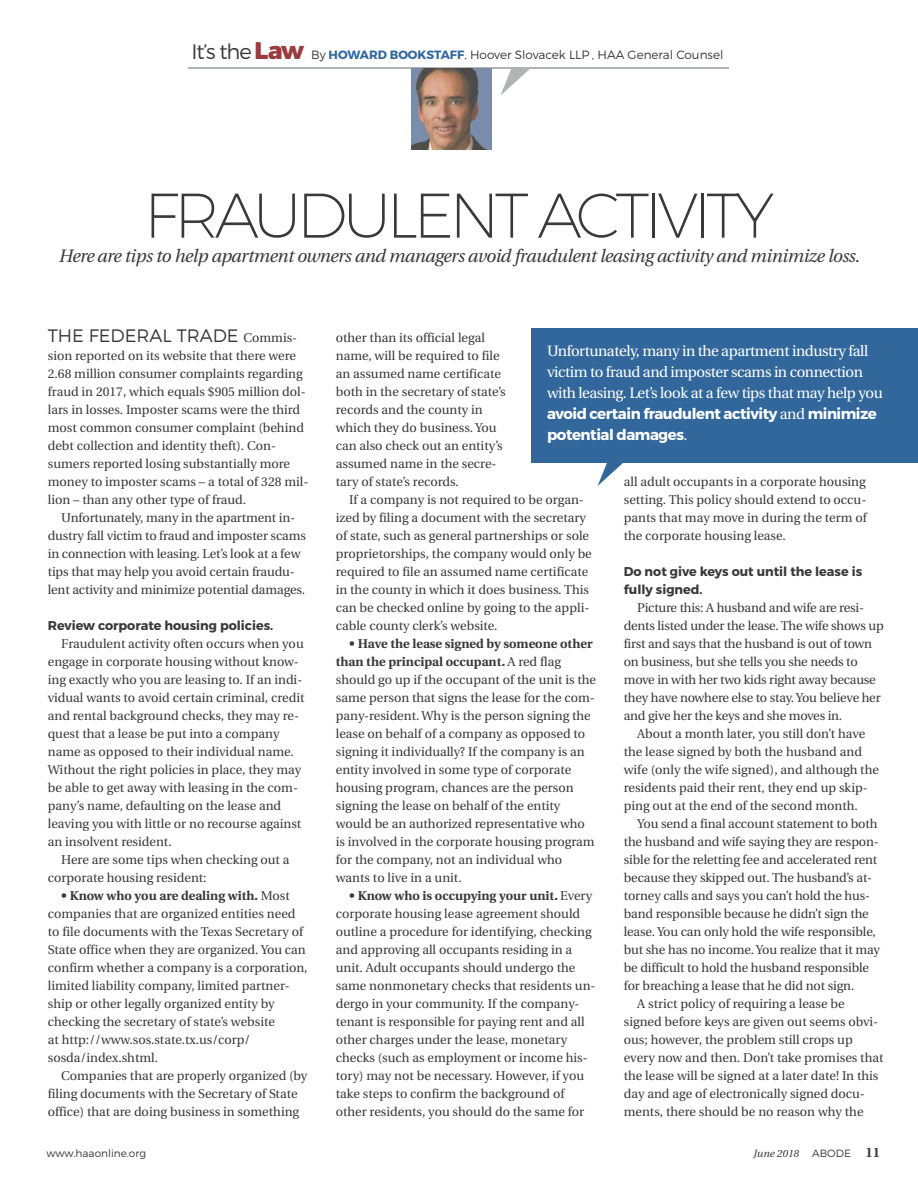
<style>
.page{position:relative;width:918px;height:1188px;background:#fff}
.page>*{position:absolute;margin:0;border:0;box-sizing:border-box;transform-origin:0 0}
.t1{font:200 63px "Montserrat";letter-spacing:-.075em;color:#39383a}
.t2{font:italic 18px "Heuristica";letter-spacing:-.025em;color:#39383a}
.t3{font:300 18px "Montserrat";color:#39383a}
.t4{font:15px/21px "Heuristica";letter-spacing:-.03em;color:#fff}
.t5{font:700 15px/21px "Montserrat";letter-spacing:-.03em;color:#fff}
.t6{font:12.75px/18px "Heuristica";color:#39383a}
.t7{font:700 12.75px/18px "Montserrat";color:#39383a}
.t8{font:300 12px "Montserrat";color:#39383a}
.t9{font:300 10.5px "Montserrat";color:#39383a}
.t10{font:italic 10.5px "Heuristica";color:#39383a}
.s1{font-size:21px}
.s2{font-weight:800;font-size:24px;color:#9b3b3e}
.s3{font-weight:700;color:#32679b}
.s4{font-family:"Heuristica";font-weight:400;font-size:12.75px}
.s5{font-weight:700}
.s6{font-family:"Heuristica";font-weight:400}
.s7{font-family:"Heuristica";font-weight:700;font-size:13.5px}
</style>
<div class="page">
<hr style="left:188px;top:67px;width:540px;height:2px;background:#b0b4b5">
<img style="left:412px;top:69px;width:79px;height:81px">
<svg style="left:500px;top:69px;width:30px;height:27px"></svg>
<div style="left:531px;top:328px;width:387px;height:135px;background:#32679b"></div>
<svg style="left:598px;top:463px;width:25px;height:23px"></svg>
<p class="t8" style="left:191px;top:50px;width:534px"><span class="s1">It’s the</span><span class="s2">Law</span> By <span class="s3">HOWARD BOOKSTAFF</span>, Hoover Slovacek LLP , HAA General Counsel</p>
<h1 class="t1" style="left:144px;top:191px;width:632px">FRAUDULENT ACTIVITY</h1>
<h2 class="t2" style="left:58px;top:248px;width:803px">Here are tips to help apartment owners and managers avoid fraudulent leasing activity and minimize loss.</h2>
<h2 class="t3" style="left:48px;top:329px;width:251px">THE FEDERAL TRADE <span class="s4">Commis-</span></h2>
<p class="t6" style="left:48px;top:348px;width:262px">sion reported on its website that there were 2.68 million consumer complaints regarding fraud in 2017, which equals $905 million dol&shy;lars in losses. Imposter scams were the third most common consumer complaint (behind debt collection and identity theft). Con&shy;sumers reported losing substantially more money to imposter scams – a total of 328 mil&shy;lion – than any other type of fraud.</p>
<p class="t6" style="left:48px;top:510px;width:260px;text-indent:14px">Unfortunately, many in the apartment in&shy;dustry fall victim to fraud and imposter scams in connection with leasing. Let’s look at a few tips that may help you avoid certain fraudu&shy;lent activity and minimize potential damages.</p>
<p class="t7" style="left:48px;top:618px;width:227px">Review corporate housing policies.</p>
<p class="t6" style="left:48px;top:636px;width:258px;text-indent:14px">Fraudulent activity often occurs when you engage in corporate housing without know&shy;ing exactly who you are leasing to. If an indi&shy;vidual wants to avoid certain criminal, credit and rental background checks, they may re&shy;quest that a lease be put into a company name as opposed to their individual name.<br>Without the right policies in place, they may be able to get away with leasing in the com&shy;pany’s name, defaulting on the lease and leaving you with little or no recourse against an insolvent resident.</p>
<p class="t6" style="left:48px;top:852px;width:243px;text-indent:13px">Here are some tips when checking out a corporate housing resident:</p>
<p class="t6" style="left:48px;top:888px;width:261px;text-indent:13px"><span class="s5">• Know who you are dealing with.</span> Most companies that are organized entities need to file documents with the Texas Secretary of State office when they are organized. You can confirm whether a company is a corporation, limited liability company, limited partner&shy;ship or other legally organized entity by checking the secretary of state’s website<br>at http://www.sos.state.tx.us/corp/ sosda/index.shtml.</p>
<p class="t6" style="left:48px;top:1068px;width:261px;text-indent:13px">Companies that are properly organized (by filing documents with the Secretary of State office) that are doing business in something</p>
<p class="t6" style="left:336px;top:330px;width:172px">other than its official legal name, will be required to file an assumed name certificate both in the secretary of state’s records and the county in which they do business. You can also check out an entity’s assumed name in the secre&shy;tary of state’s records.</p>
<p class="t6" style="left:336px;top:492px;width:258px;text-indent:14px">If a company is not required to be organ&shy;ized by filing a document with the secretary of state, such as general partnerships or sole proprietorships, the company would only be required to file an assumed name certificate in the county in which it does business. This can be checked online by going to the appli&shy;cable county clerk’s website.</p>
<p class="t6" style="left:336px;top:636px;width:262px;text-indent:14px"><span class="s5">• Have the lease signed by someone other than the principal occupant.</span> A red flag should go up if the occupant of the unit is the same person that signs the lease for the com&shy;pany-resident. Why is the person signing the lease on behalf of a company as opposed to signing it individually? If the company is an entity involved in some type of corporate housing program, chances are the person signing the lease on behalf of the entity would be an authorized representative who is involved in the corporate housing program for the company, not an individual who wants to live in a unit.</p>
<p class="t6" style="left:336px;top:888px;width:261px;text-indent:13px"><span class="s5">• Know who is occupying your unit.</span> Every corporate housing lease agreement should outline a procedure for identifying, checking and approving all occupants residing in a unit. Adult occupants should undergo the same nonmonetary checks that residents un&shy;dergo in your community. If the company&shy;tenant is responsible for paying rent and all other charges under the lease, monetary checks (such as employment or income his&shy;tory) may not be necessary. However, if you take steps to confirm the background of other residents, you should do the same for</p>
<p class="t4" style="left:547px;top:342px;width:337px">Unfortunately, many in the apartment industry fall victim to fraud and imposter scams in connection with leasing. Let’s look at a few tips that may help you</p>
<p class="t5" style="left:547px;top:405px;width:331px">avoid certain fraudulent activity <span class="s6">and</span> minimize potential damages<span class="s6">.</span></p>
<p class="t6" style="left:624px;top:474px;width:245px;text-align:justify">all adult occupants in a corporate housing setting. This policy should extend to occu&shy;pants that may move in during the term of the corporate housing lease.</p>
<p class="t7" style="left:624px;top:564px;width:240px">Do not give keys out until the lease is fully signed.</p>
<p class="t6" style="left:624px;top:600px;width:261px;text-indent:14px">Picture this: A husband and wife are resi&shy;dents listed under the lease. The wife shows up first and says that the husband is out of town on business, but she tells you she needs to move in with her two kids right away because they have nowhere else to stay.You believe her and give her the keys and she moves in.</p>
<p class="t6" style="left:624px;top:726px;width:257px;text-indent:14px">About a month later, you still don’t have the lease signed by both the husband and wife (only the wife signed), and although the residents paid their rent, they end up skip&shy;ping out at the end of the second month.</p>
<p class="t6" style="left:637px;top:816px;width:242px">You send a final account statement to both</p>
<p class="t6" style="left:624px;top:834px;width:257px">the husband and wife saying they are respon-</p>
<p class="t6" style="left:624px;top:852px;width:255px">sible for the reletting fee and accelerated rent</p>
<p class="t6" style="left:624px;top:870px;width:250px">because they skipped out. The husband’s at-</p>
<p class="t6" style="left:624px;top:888px;width:248px">torney calls and says you can’t hold the hus-</p>
<p class="t6" style="left:624px;top:906px;width:247px">band responsible because he didn’t sign the</p>
<p class="t6" style="left:624px;top:924px;width:254px">lease. You can only hold the wife responsible,</p>
<p class="t6" style="left:624px;top:942px;width:258px">but she has no income. You realize that it may</p>
<p class="t6" style="left:624px;top:960px;width:247px">be difficult to hold the husband responsible</p>
<p class="t6" style="left:624px;top:978px;width:232px">for breaching a lease that he did not sign.</p>
<p class="t6" style="left:637px;top:996px;width:209px">A strict policy of requiring a lease be</p>
<p class="t6" style="left:624px;top:1014px;width:256px">signed before keys are given out seems obvi-</p>
<p class="t6" style="left:624px;top:1032px;width:231px">ous; however, the problem still crops up</p>
<p class="t6" style="left:624px;top:1050px;width:261px">every now and then. Don’t take promises that</p>
<p class="t6" style="left:624px;top:1068px;width:256px">the lease will be signed at a later date! In this</p>
<p class="t6" style="left:624px;top:1086px;width:243px">day and age of electronically signed docu-</p>
<p class="t6" style="left:624px;top:1104px;width:241px">ments, there should be no reason why the</p>
<p class="t9" style="left:47px;top:1150px;width:101px">www.haaonline.org</p>
<p class="t10" style="left:753px;top:1150px;width:47px">June 2018</p>
<p class="t9" style="left:812px;top:1150px;width:70px">ABODE <span class="s7">11</span></p>
</div>
